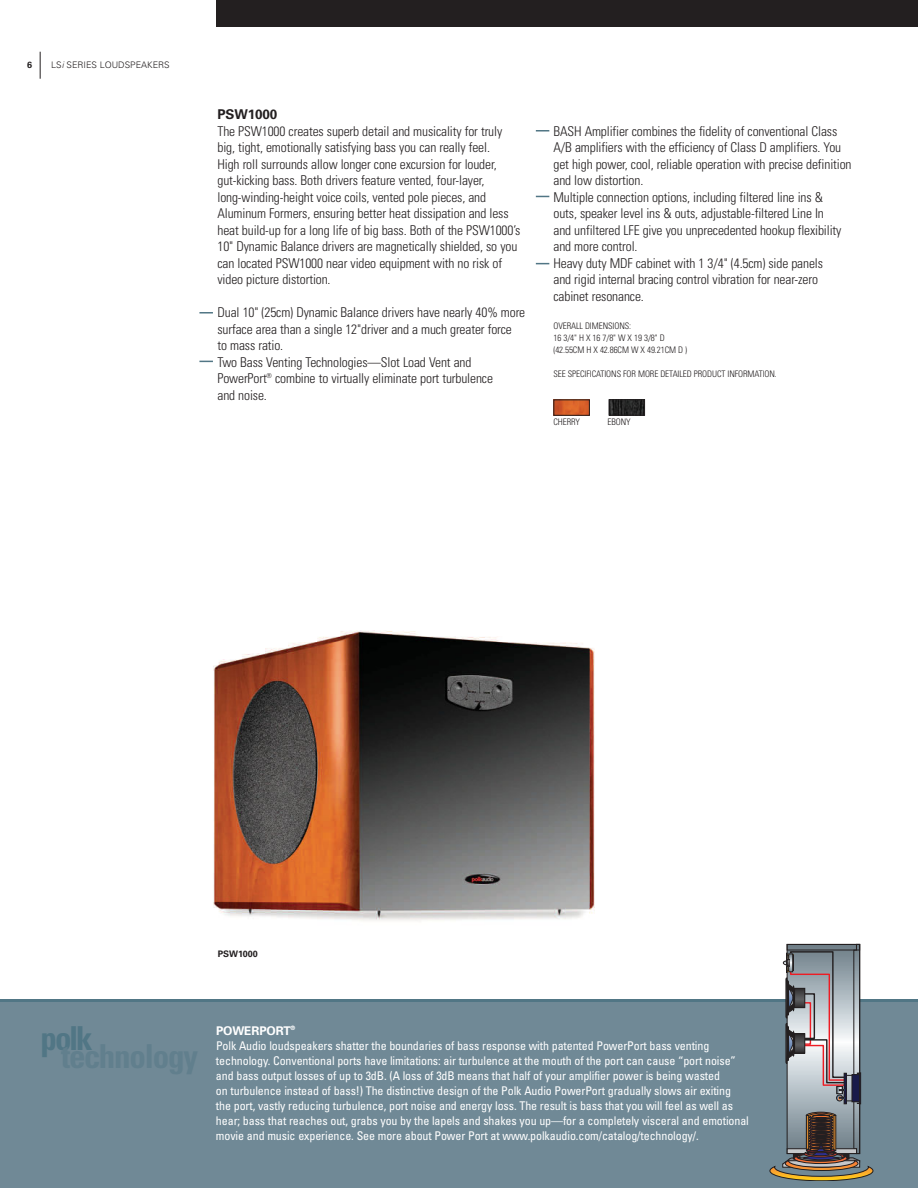
<style>
.page{position:relative;width:918px;height:1188px;background:#fff}
.page>*{position:absolute;margin:0;border:0;box-sizing:border-box;transform-origin:0 0}
.t1{font:700 condensed 33px "Univers";color:#517685}
.t2{font:300 condensed 13.5px/16.5px "Univers";letter-spacing:-.01em;color:#231f20}
.t3{font:700 13.5px "Univers";letter-spacing:-.01em;color:#231f20}
.t4{font:condensed 12px/15px "Univers";letter-spacing:-.01em;color:#fff}
.t5{font:300 condensed 9px/12px "Univers";letter-spacing:-.01em;color:#231f20}
.t6{font:300 9px "Univers";color:#231f20}
.t7{font:700 9px "Univers";letter-spacing:-.01em;color:#231f20}
.s1{font-style:italic}
.s2{font-weight:700;font-stretch:normal}
</style>
<div class="page">
<div style="left:0;top:999px;width:918px;height:189px;background:#708996"></div>
<div style="left:216px;top:0;width:702px;height:27px;background:#231f20"></div>
<svg style="left:40px;top:52px;width:1px;height:27px"></svg>
<svg style="left:770px;top:944px;width:103px;height:237px;background:#909396"></svg>
<img style="left:213px;top:630px;width:382px;height:291px">
<svg style="left:199px;top:312px;width:14px;height:2px"></svg>
<svg style="left:199px;top:361px;width:14px;height:1px"></svg>
<img style="left:555px;top:401px;width:33px;height:13px">
<div style="left:553px;top:399px;width:37px;height:17px;border:1px solid #231f20"></div>
<img style="left:611px;top:401px;width:32px;height:13px">
<div style="left:609px;top:399px;width:36px;height:17px;border:1px solid #231f20"></div>
<svg style="left:536px;top:130px;width:13px;height:2px"></svg>
<svg style="left:536px;top:196px;width:13px;height:1px"></svg>
<svg style="left:536px;top:263px;width:13px;height:1px"></svg>
<p class="t7" style="left:27px;top:61px;width:7px">6</p>
<p class="t6" style="left:51px;top:61px;width:120px">LS<span class="s1">i</span> SERIES LOUDSPEAKERS</p>
<p class="t3" style="left:218px;top:109px;width:61px">PSW1000</p>
<p class="t2" style="left:218px;top:124px;width:304px">The PSW1000 creates superb detail and musicality for truly big, tight, emotionally satisfying bass you can really feel.<br>High roll surrounds allow longer cone excursion for louder, gut-kicking bass. Both drivers feature vented, four-layer, long-winding-height voice coils, vented pole pieces, and Aluminum Formers, ensuring better heat dissipation and less heat build-up for a long life of big bass. Both of the PSW1000’s 10" Dynamic Balance drivers are magnetically shielded, so you can located PSW1000 near video equipment with no risk of video picture distortion.</p>
<p class="t2" style="left:217px;top:306px;width:309px">Dual 10" (25cm) Dynamic Balance drivers have nearly 40% more surface area than a single 12"driver and a much greater force<br>to mass ratio.<br>Two Bass Venting Technologies—Slot Load Vent and PowerPort<sup>®</sup> combine to virtually eliminate port turbulence<br>and noise.</p>
<p class="t2" style="left:553px;top:124px;width:300px">BASH Amplifier combines the fidelity of conventional Class A/B amplifiers with the efficiency of Class D amplifiers. You get high power, cool, reliable operation with precise definition and low distortion.<br>Multiple connection options, including filtered line ins &amp;<br>outs, speaker level ins &amp; outs, adjustable-filtered Line In<br>and unfiltered LFE give you unprecedented hookup flexibility and more control.<br>Heavy duty MDF cabinet with 1 3/4" (4.5cm) side panels<br>and rigid internal bracing control vibration for near-zero cabinet resonance.</p>
<p class="t5" style="left:554px;top:321px;width:135px">OVERALL DIMENSIONS:<br>16 3/4" H X 16 7/8" W X 19 3/8" D (42.55CM H X 42.86CM W X 49.21CM D )</p>
<p class="t5" style="left:554px;top:369px;width:225px">SEE SPECIFICATIONS FOR MORE DETAILED PRODUCT INFORMATION.</p>
<p class="t5" style="left:554px;top:417px;width:28px">CHERRY</p>
<p class="t5" style="left:608px;top:417px;width:25px">EBONY</p>
<h1 class="t1" style="left:40px;top:1026px;width:54px">polk</h1>
<p class="t7" style="left:218px;top:951px;width:41px">PSW1000</p>
<p class="t4" style="left:216px;top:1024px;width:534px"><span class="s2">POWERPORT</span><sup>®<br></sup>Polk Audio loudspeakers shatter the boundaries of bass response with patented PowerPort bass venting technology. Conventional ports have limitations: air turbulence at the mouth of the port can cause “port noise” and bass output losses of up to 3dB. (A loss of 3dB means that half of your amplifier power is being wasted<br>on turbulence instead of bass!) The distinctive design of the Polk Audio PowerPort gradually slows air exiting the port, vastly reducing turbulence, port noise and energy loss. The result is bass that you will feel as well as hear; bass that reaches out, grabs you by the lapels and shakes you up—for a completely visceral and emotional movie and music experience. See more about Power Port at www.polkaudio.com/catalog/technology/.</p>
</div>
